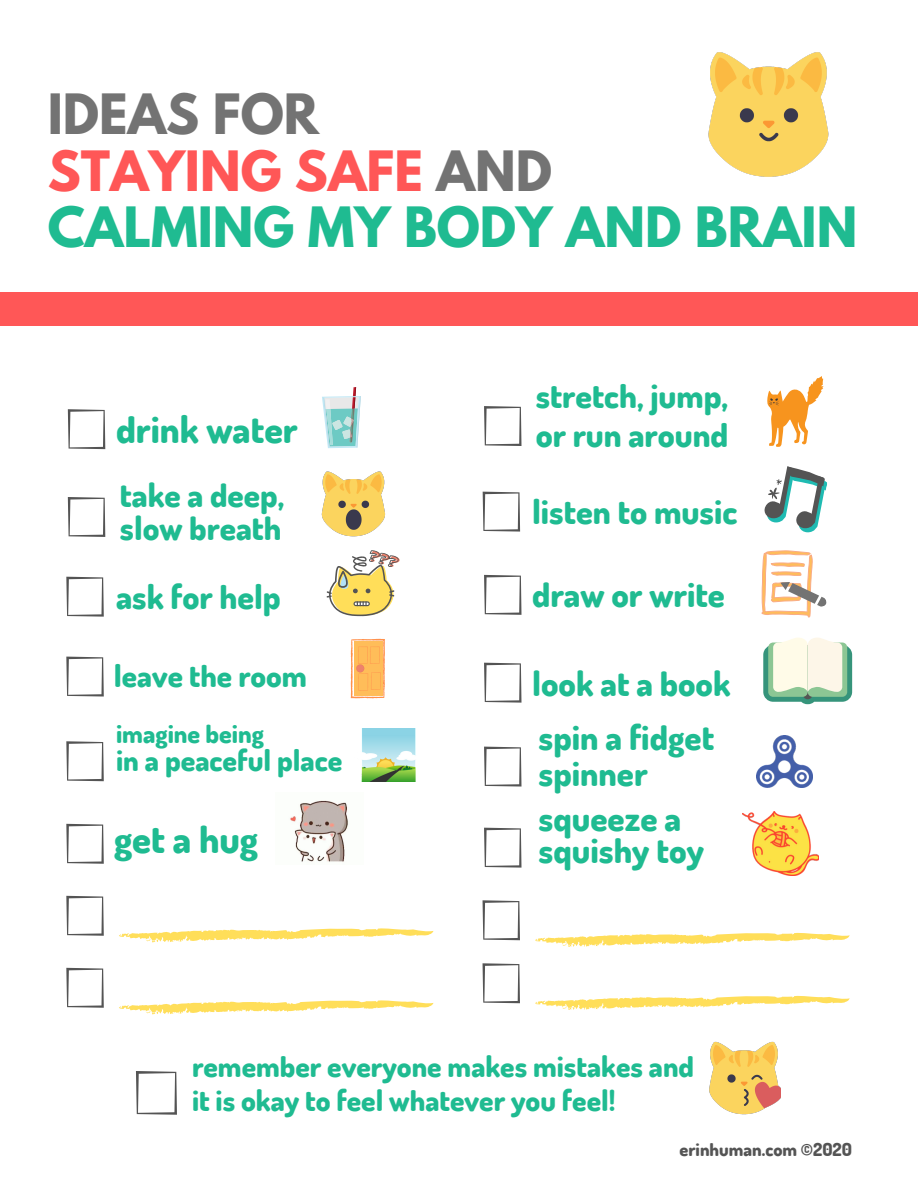
<style>
.page{position:relative;width:918px;height:1188px;background:#fff}
.page>*{position:absolute;margin:0;border:0;box-sizing:border-box;transform-origin:0 0}
.t1{font:700 49.2px/56.2px "League Spartan";color:#1fbb91}
.t2{font:800 38.25px "Dosis";color:#1fbb91}
.t3{font:800 37.5px "Dosis";color:#1fbb91}
.t4{font:800 34.65px/32.2px "Dosis";color:#1fbb91}
.t5{font:800 34.5px/36.2px "Dosis";color:#1fbb91}
.t6{font:800 34.35px "Dosis";color:#1fbb91}
.t7{font:800 33.9px "Dosis";color:#1fbb91}
.t8{font:800 33.6px "Dosis";color:#1fbb91}
.t9{font:800 33.45px/38.2px "Dosis";color:#1fbb91}
.t10{font:800 32.85px/33.8px "Dosis";color:#1fbb91}
.t11{font:800 30.9px "Dosis";color:#1fbb91}
.t12{font:800 29.55px "Dosis";color:#1fbb91}
.t13{font:800 29.25px/34px "Dosis";color:#1fbb91}
.t14{font:800 25.65px "Dosis";color:#1fbb91}
.t15{font:800 18px "Dosis";color:#545454}
.s1{color:#737373}
.s2{color:#ff5757}
</style>
<div class="page">
<div style="left:0;top:292px;width:918px;height:34px;background:#ff5757"></div>
<svg style="left:68px;top:409px;width:37px;height:40px"></svg>
<svg style="left:322px;top:387px;width:39px;height:61px"></svg>
<svg style="left:68px;top:497px;width:37px;height:40px"></svg>
<img style="left:321px;top:471px;width:65px;height:66px">
<svg style="left:66px;top:657px;width:38px;height:40px"></svg>
<svg style="left:351px;top:639px;width:34px;height:59px;background:#feb964"></svg>
<svg style="left:66px;top:741px;width:38px;height:40px"></svg>
<img style="left:708px;top:52px;width:121px;height:125px">
<img style="left:290px;top:800px;width:59px;height:62px">
<svg style="left:66px;top:824px;width:38px;height:40px"></svg>
<img style="left:361px;top:728px;width:55px;height:53px">
<svg style="left:66px;top:577px;width:38px;height:40px"></svg>
<svg style="left:327px;top:550px;width:73px;height:66px"></svg>
<svg style="left:484px;top:406px;width:38px;height:40px"></svg>
<svg style="left:767px;top:376px;width:57px;height:71px"></svg>
<svg style="left:483px;top:492px;width:37px;height:40px"></svg>
<svg style="left:764px;top:466px;width:63px;height:67px"></svg>
<svg style="left:484px;top:575px;width:38px;height:40px"></svg>
<svg style="left:762px;top:551px;width:65px;height:66px"></svg>
<svg style="left:763px;top:638px;width:89px;height:66px;background:#cae0ca"></svg>
<svg style="left:484px;top:663px;width:38px;height:40px"></svg>
<svg style="left:484px;top:747px;width:38px;height:40px"></svg>
<img style="left:756px;top:736px;width:57px;height:51px">
<svg style="left:484px;top:828px;width:38px;height:40px"></svg>
<img style="left:743px;top:811px;width:76px;height:65px">
<svg style="left:136px;top:1071px;width:41px;height:44px"></svg>
<img style="left:709px;top:1042px;width:72px;height:73px">
<svg style="left:66px;top:896px;width:38px;height:40px"></svg>
<svg style="left:119px;top:928px;width:314px;height:15px"></svg>
<svg style="left:66px;top:968px;width:38px;height:40px"></svg>
<svg style="left:119px;top:1000px;width:314px;height:15px"></svg>
<svg style="left:483px;top:900px;width:37px;height:40px"></svg>
<svg style="left:535px;top:932px;width:315px;height:15px"></svg>
<svg style="left:483px;top:963px;width:37px;height:40px"></svg>
<svg style="left:535px;top:995px;width:315px;height:15px"></svg>
<h1 class="t1" style="left:48px;top:93px;width:811px"><span class="s1">IDEAS FOR<br></span><span class="s2">STAYING SAFE</span> <span class="s1">AND<br></span>CALMING MY BODY AND BRAIN</h1>
<p class="t3" style="left:116px;top:405px;width:183px">drink water</p>
<p class="t10" style="left:120px;top:477px;width:166px">take a deep, slow breath</p>
<p class="t8" style="left:116px;top:574px;width:166px">ask for help</p>
<p class="t11" style="left:114px;top:655px;width:195px">leave the room</p>
<p class="t14" style="left:116px;top:717px;width:149px">imagine being</p>
<p class="t12" style="left:116px;top:741px;width:228px">in a peaceful place</p>
<h2 class="t2" style="left:114px;top:813px;width:146px">get a hug</h2>
<p class="t9" style="left:536px;top:376px;width:194px">stretch, jump, or run around</p>
<p class="t7" style="left:532px;top:490px;width:207px">listen to music</p>
<p class="t6" style="left:532px;top:572px;width:194px">draw or write</p>
<p class="t6" style="left:532px;top:661px;width:200px">look at a book</p>
<p class="t5" style="left:539px;top:718px;width:177px">spin a fidget spinner</p>
<p class="t4" style="left:539px;top:801px;width:167px">squeeze a squishy toy</p>
<p class="t13" style="left:192px;top:1049px;width:504px">remember everyone makes mistakes and it is okay to feel whatever you feel!</p>
<p class="t15" style="left:680px;top:1137px;width:174px">erinhuman.com ©2020</p>
</div>
